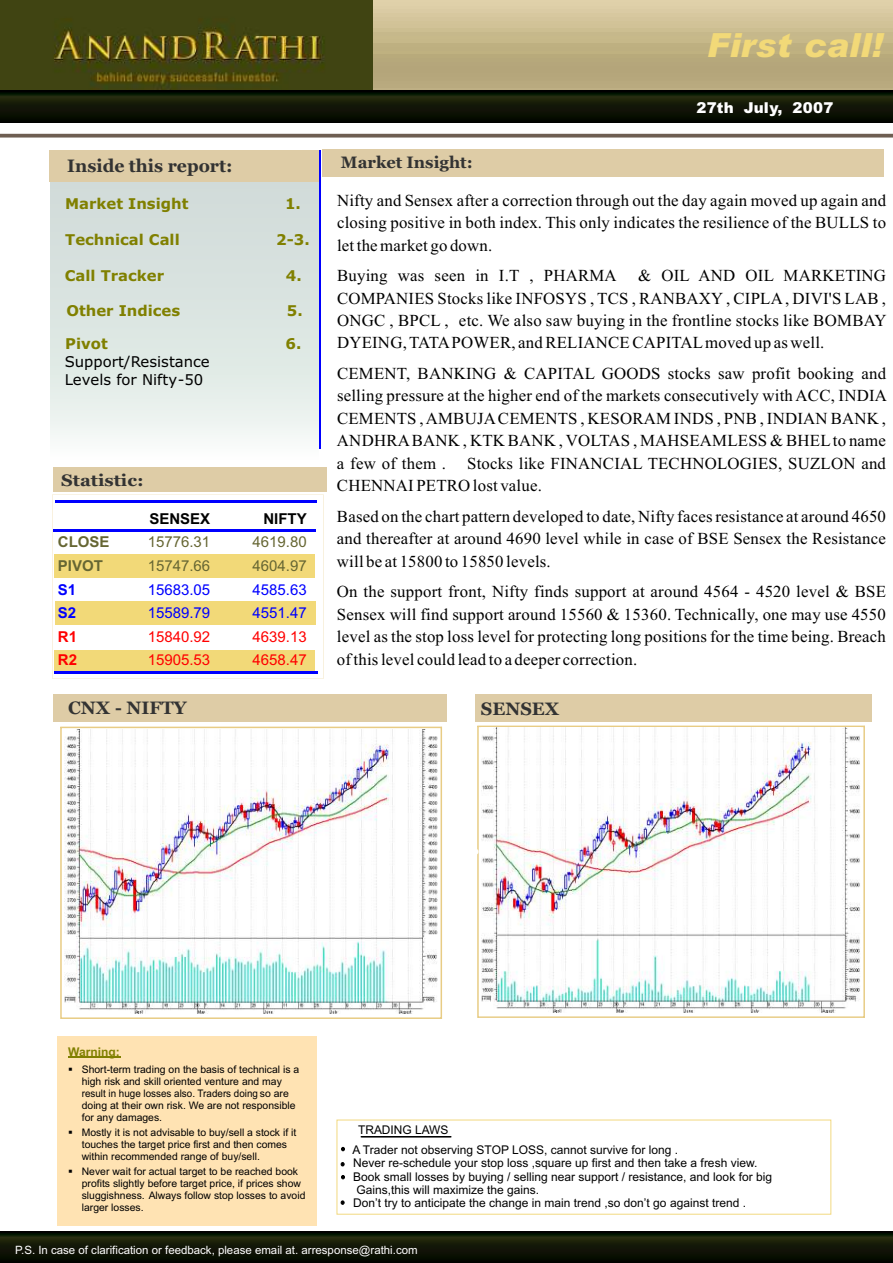
<style>
.page{position:relative;width:893px;height:1263px;background:#fff}
.page>*{position:absolute;margin:0;border:0;box-sizing:border-box;transform-origin:0 0}
.t1{font:italic 900 33.3px "Arial";letter-spacing:.005em;color:#f2d978}
.t2{font:700 17.85px "Georgia";color:#333}
.t3{font:16.8px/22.5px "Times New Roman";letter-spacing:.01em;color:#000;text-align:justify}
.t4{font:700 16.5px "Georgia";color:#333}
.t5{font:700 16.5px "Georgia";color:#333;scale:1.1 1}
.t6{font:15px "Arial";color:#663}
.t7{font:15px "Arial";color:#00f}
.t8{font:15px "Arial";color:#f00}
.t9{font:900 15px "Arial";letter-spacing:.015em;color:#fff}
.t10{font:700 15px "Arial";color:#000}
.t11{font:700 15px "Arial";color:#663}
.t12{font:700 15px "Arial";color:#00f}
.t13{font:700 15px "Arial";color:#f00}
.t14{font:700 14.85px "Verdana";color:#808000}
.t15{font:14.85px/18px "Verdana";color:#000}
.t16{font:12px/13.4px "Arial";color:#000}
.t17{font:700 12px "Arial";color:#808000}
.t18{font:11.4px "Arial";color:#fff}
.t19{font:10.35px/12.1px "Arial";color:#000}
</style>
<div class="page">
<svg style="left:52px;top:495px;width:272px;height:183px"></svg>
<img style="left:0;top:0;width:374px;height:91px">
<div style="left:55px;top:601px;width:260px;height:24px;background:#f2d978"></div>
<div style="left:54px;top:650px;width:261px;height:24px;background:#f2d978"></div>
<div style="left:50px;top:182px;width:269px;height:277px;background:linear-gradient(to bottom,#ccd8d5,#f1f7f4)"></div>
<div style="left:49px;top:150px;width:271px;height:32px;background:#decca6"></div>
<img style="left:374px;top:0;width:519px;height:92px">
<div style="left:55px;top:554px;width:260px;height:24px;background:#f2d978"></div>
<div style="left:322px;top:149px;width:561px;height:28px;background:#decca6"></div>
<div style="left:53px;top:695px;width:394px;height:27px;background:#decca6"></div>
<div style="left:475px;top:694px;width:397px;height:28px;background:#decca6"></div>
<div style="left:53px;top:467px;width:274px;height:25px;background:#decca6"></div>
<svg style="left:0;top:1231px;width:892px;height:32px;background:#0f1405"></svg>
<svg style="left:0;top:134px;width:893px;height:4px;background:#7e7065"></svg>
<svg style="left:60px;top:727px;width:382px;height:292px"></svg>
<svg style="left:477px;top:726px;width:388px;height:292px"></svg>
<div style="left:58px;top:1036px;width:259px;height:190px;background:#ffe3b3"></div>
<hr style="left:319px;top:150px;width:1px;height:299px;background:#00f">
<hr style="left:53px;top:530px;width:176px;height:2px;background:#00f">
<hr style="left:231px;top:530px;width:85px;height:2px;background:#00f">
<hr style="left:54px;top:672px;width:85px;height:2px;background:#00f">
<hr style="left:137px;top:672px;width:180px;height:2px;background:#00f">
<hr style="left:56px;top:500px;width:261px;height:2px;background:#00f">
<hr style="left:68px;top:1057px;width:52px;height:1px;background:#808000">
<svg style="left:337px;top:1120px;width:494px;height:94px"></svg>
<svg style="left:361px;top:1136px;width:90px;height:1px"></svg>
<svg style="left:341px;top:1147px;width:4px;height:4px"></svg>
<svg style="left:341px;top:1162px;width:3px;height:4px"></svg>
<svg style="left:341px;top:1175px;width:4px;height:4px"></svg>
<svg style="left:0;top:91px;width:892px;height:32px;background:#0f1405"></svg>
<img style="left:64px;top:729px;width:374px;height:284px">
<img style="left:481px;top:728px;width:379px;height:285px">
<h1 class="t1" style="left:707px;top:33px;width:177px">First call!</h1>
<p class="t2" style="left:67px;top:158px;width:167px">Inside this report:</p>
<p class="t14" style="left:65px;top:198px;width:125px">Market Insight</p>
<p class="t14" style="left:285px;top:198px;width:17px">1.</p>
<p class="t14" style="left:65px;top:233px;width:116px">Technical Call</p>
<p class="t14" style="left:276px;top:233px;width:35px">2-3.</p>
<p class="t14" style="left:65px;top:269px;width:101px">Call Tracker</p>
<p class="t14" style="left:286px;top:269px;width:17px">4.</p>
<p class="t14" style="left:66px;top:305px;width:115px">Other Indices</p>
<p class="t14" style="left:287px;top:305px;width:17px">5.</p>
<p class="t14" style="left:65px;top:338px;width:44px">Pivot</p>
<p class="t14" style="left:286px;top:338px;width:17px">6.</p>
<p class="t15" style="left:65px;top:354px;width:147px">Support/Resistance<br>Levels for Nifty-50</p>
<p class="t5" style="left:61px;top:474px;width:76px">Statistic:</p>
<p class="t10" style="left:149px;top:513px;width:62px">SENSEX</p>
<p class="t10" style="left:263px;top:513px;width:45px">NIFTY</p>
<p class="t11" style="left:58px;top:536px;width:53px">CLOSE</p>
<p class="t6" style="left:148px;top:536px;width:64px">15776.31</p>
<p class="t6" style="left:253px;top:536px;width:56px">4619.80</p>
<p class="t11" style="left:58px;top:560px;width:47px">PIVOT</p>
<p class="t6" style="left:148px;top:560px;width:64px">15747.66</p>
<p class="t6" style="left:253px;top:560px;width:56px">4604.97</p>
<p class="t12" style="left:58px;top:584px;width:20px">S1</p>
<p class="t7" style="left:148px;top:584px;width:64px">15683.05</p>
<p class="t7" style="left:253px;top:584px;width:56px">4585.63</p>
<p class="t12" style="left:58px;top:607px;width:20px">S2</p>
<p class="t7" style="left:148px;top:607px;width:64px">15589.79</p>
<p class="t7" style="left:253px;top:607px;width:56px">4551.47</p>
<p class="t13" style="left:58px;top:631px;width:21px">R1</p>
<p class="t8" style="left:148px;top:631px;width:64px">15840.92</p>
<p class="t8" style="left:253px;top:631px;width:56px">4639.13</p>
<p class="t13" style="left:58px;top:654px;width:21px">R2</p>
<p class="t8" style="left:148px;top:654px;width:64px">15905.53</p>
<p class="t8" style="left:253px;top:654px;width:56px">4658.47</p>
<p class="t9" style="left:697px;top:102px;width:79px">T9, 2007</p>
<p class="t9" style="left:696px;top:103px;width:138px">27th July, 2007</p>
<p class="t4" style="left:341px;top:156px;width:133px">Market Insight:</p>
<p class="t3" style="left:337px;top:190px;width:551px">Nifty and Sensex after a correction through out the day again moved up again and closing positive in both index. This only indicates the resilience of the BULLS to let the market go down.</p>
<p class="t3" style="left:337px;top:266px;width:281px">Buying was seen in I.T , PHARMA</p>
<p class="t3" style="left:337px;top:266px;width:551px;text-indent:301px">&amp; OIL AND OIL MARKETING COMPANIES Stocks like INFOSYS , TCS , RANBAXY , CIPLA, DIVI'S LAB , ONGC , BPCL , etc. We also saw buying in the frontline stocks like BOMBAY DYEING, TATAPOWER, and RELIANCE CAPITALmoved up as well.</p>
<p class="t3" style="left:337px;top:364px;width:551px">CEMENT, BANKING &amp; CAPITAL GOODS stocks saw profit booking and selling pressure at the higher end of the markets consecutively with ACC, INDIA CEMENTS , AMBUJACEMENTS , KESORAM INDS , PNB , INDIAN BANK , ANDHRABANK , KTK BANK , VOLTAS , MAHSEAMLESS &amp; BHELto name a few of them . Stocks like FINANCIAL TECHNOLOGIES, SUZLON and CHENNAI PETRO lost value.</p>
<p class="t3" style="left:337px;top:507px;width:551px">Based on the chart pattern developed to date, Nifty faces resistance at around 4650 and thereafter at around 4690 level while in case of BSE Sensex the Resistance will be at 15800 to 15850 levels.</p>
<p class="t3" style="left:337px;top:582px;width:551px">On the support front, Nifty finds support at around 4564 - 4520 level &amp; BSE Sensex will find support around 15560 &amp; 15360. Technically, one may use 4550 level as the stop loss level for protecting long positions for the time being. Breach of this level could lead to a deeper correction.</p>
<p class="t2" style="left:68px;top:701px;width:120px">CNX - NIFTY</p>
<p class="t2" style="left:481px;top:701px;width:80px">SENSEX</p>
<p class="t17" style="left:68px;top:1047px;width:53px">Warning:</p>
<p class="t19" style="left:82px;top:1064px;width:219px;text-indent:-13px">▪Short-term trading on the basis of technical is a high risk and skill oriented venture and may result in huge losses also. Traders doing so are doing at their own risk. We are not responsible for any damages.</p>
<p class="t19" style="left:82px;top:1127px;width:216px;text-indent:-13px">▪Mostly it is not advisable to buy/sell a stock if it touches the target price first and then comes within recommended range of buy/sell.</p>
<p class="t19" style="left:82px;top:1166px;width:225px;text-indent:-13px">▪Never wait for actual target to be reached book profits slightly before target price, if prices show sluggishness. Always follow stop losses to avoid larger losses.</p>
<p class="t16" style="left:352px;top:1120px;width:327px;line-height:20.1px;text-indent:6px">TRADING LAWS<br>A Trader not observing STOP LOSS, cannot survive for long .</p>
<p class="t16" style="left:353px;top:1157px;width:420px">Never re-schedule your stop loss ,square up first and then take a fresh view.<br>Book small losses by buying / selling near support / resistance, and look for big Gains,this will maximize the gains.<br>Don’t try to anticipate the change in main trend ,so don’t go against trend .</p>
<p class="t18" style="left:15px;top:1246px;width:404px">P.S. In case of clarification or feedback, please email at. arresponse@rathi.com</p>
</div>
